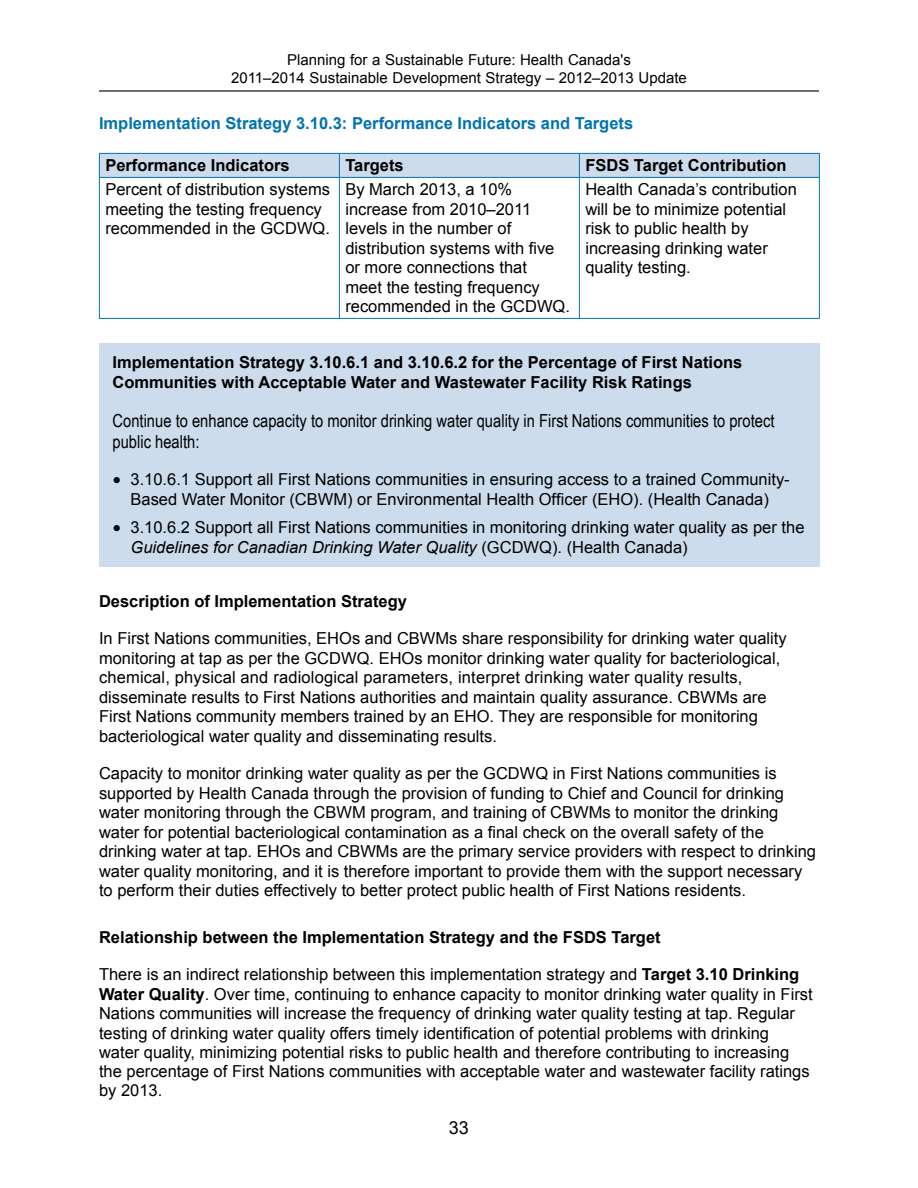
<style>
.page{position:relative;width:918px;height:1188px;background:#fff}
.page>*{position:absolute;margin:0;border:0;box-sizing:border-box;transform-origin:0 0}
.t1{font:18px/21px "Arial Narrow";color:#000}
.t2{font:18px "Arial";color:#000}
.t3{font:16.5px/19.5px "Arial";color:#000}
.t4{font:700 16.5px/19.5px "Arial";color:#000}
.t5{font:700 16.5px "Arial";color:#0073ae}
.t6{font:15px/18px "Arial";color:#000;text-align:center}
.s1{font-size:24.75px}
.s2{font-style:italic}
.s3{font-weight:700}
</style>
<div class="page">
<hr style="left:99px;top:90px;width:720px;height:2px;background:#000">
<svg style="left:99px;top:153px;width:721px;height:24px"></svg>
<hr style="left:99px;top:177px;width:240px;height:1px;background:#0073ae">
<hr style="left:99px;top:178px;width:1px;height:140px;background:#0073ae">
<hr style="left:339px;top:177px;width:240px;height:1px;background:#0073ae">
<hr style="left:339px;top:178px;width:1px;height:140px;background:#0073ae">
<hr style="left:579px;top:177px;width:241px;height:1px;background:#0073ae">
<hr style="left:579px;top:178px;width:1px;height:140px;background:#0073ae">
<hr style="left:819px;top:178px;width:1px;height:140px;background:#0073ae">
<hr style="left:99px;top:318px;width:240px;height:1px;background:#0073ae">
<hr style="left:339px;top:318px;width:240px;height:1px;background:#0073ae">
<hr style="left:579px;top:318px;width:241px;height:1px;background:#0073ae">
<div style="left:99px;top:343px;width:720px;height:223px;background:#cddced"></div>
<p class="t6" style="left:231px;top:51px;width:457px">Planning for a Sustainable Future: Health Canada's<br>2011–2014 Sustainable Development Strategy – 2012–2013 Update</p>
<p class="t5" style="left:99px;top:112px;width:536px">Implementation Strategy 3.10.3: Performance Indicators and Targets</p>
<p class="t4" style="left:105px;top:156px;width:186px">Performance Indicators</p>
<p class="t4" style="left:345px;top:156px;width:60px">Targets</p>
<p class="t4" style="left:585px;top:156px;width:203px">FSDS Target Contribution</p>
<p class="t3" style="left:105px;top:180px;width:226px">Percent of distribution systems meeting the testing frequency recommended in the GCDWQ.</p>
<p class="t3" style="left:345px;top:180px;width:226px">By March 2013, a 10% increase from 2010–2011 levels in the number of distribution systems with five or more connections that<br>meet the testing frequency recommended in the GCDWQ.</p>
<p class="t3" style="left:585px;top:180px;width:213px">Health Canada’s contribution will be to minimize potential risk to public health by increasing drinking water quality testing.</p>
<p class="t4" style="left:112px;top:353px;width:631px">Implementation Strategy 3.10.6.1 and 3.10.6.2 for the Percentage of First Nations<br>Communities with Acceptable Water and Wastewater Facility Risk Ratings</p>
<p class="t1" style="left:112px;top:409px;width:664px">Continue to enhance capacity to monitor drinking water quality in First Nations communities to protect public health:</p>
<p class="t3" style="left:113px;top:470px;width:679px;text-align:center"><span class="s1">•</span> 3.10.6.1 Support all First Nations communities in ensuring access to a trained Community-<br>Based Water Monitor (CBWM) or Environmental Health Officer (EHO). (Health Canada)</p>
<p class="t3" style="left:130px;top:518px;width:676px;text-indent:-18px"><span class="s1">•</span> 3.10.6.2 Support all First Nations communities in monitoring drinking water quality as per the<br><span class="s2">Guidelines for Canadian Drinking Water Quality</span> (GCDWQ). (Health Canada)</p>
<p class="t4" style="left:99px;top:592px;width:310px">Description of Implementation Strategy</p>
<p class="t3" style="left:99px;top:629px;width:689px">In First Nations communities, EHOs and CBWMs share responsibility for drinking water quality monitoring at tap as per the GCDWQ. EHOs monitor drinking water quality for bacteriological, chemical, physical and radiological parameters, interpret drinking water quality results, disseminate results to First Nations authorities and maintain quality assurance. CBWMs are First Nations community members trained by an EHO. They are responsible for monitoring bacteriological water quality and disseminating results.</p>
<p class="t3" style="left:99px;top:764px;width:719px">Capacity to monitor drinking water quality as per the GCDWQ in First Nations communities is supported by Health Canada through the provision of funding to Chief and Council for drinking water monitoring through the CBWM program, and training of CBWMs to monitor the drinking water for potential bacteriological contamination as a final check on the overall safety of the drinking water at tap. EHOs and CBWMs are the primary service providers with respect to drinking water quality monitoring, and it is therefore important to provide them with the support necessary to perform their duties effectively to better protect public health of First Nations residents.</p>
<p class="t4" style="left:99px;top:928px;width:563px">Relationship between the Implementation Strategy and the FSDS Target</p>
<p class="t3" style="left:99px;top:965px;width:715px">There is an indirect relationship between this implementation strategy and <span class="s3">Target 3.10 Drinking Water Quality</span>. Over time, continuing to enhance capacity to monitor drinking water quality in First Nations communities will increase the frequency of drinking water quality testing at tap. Regular testing of drinking water quality offers timely identification of potential problems with drinking water quality, minimizing potential risks to public health and therefore contributing to increasing the percentage of First Nations communities with acceptable water and wastewater facility ratings by 2013.</p>
<p class="t2" style="left:449px;top:1115px;width:22px">33</p>
</div>
